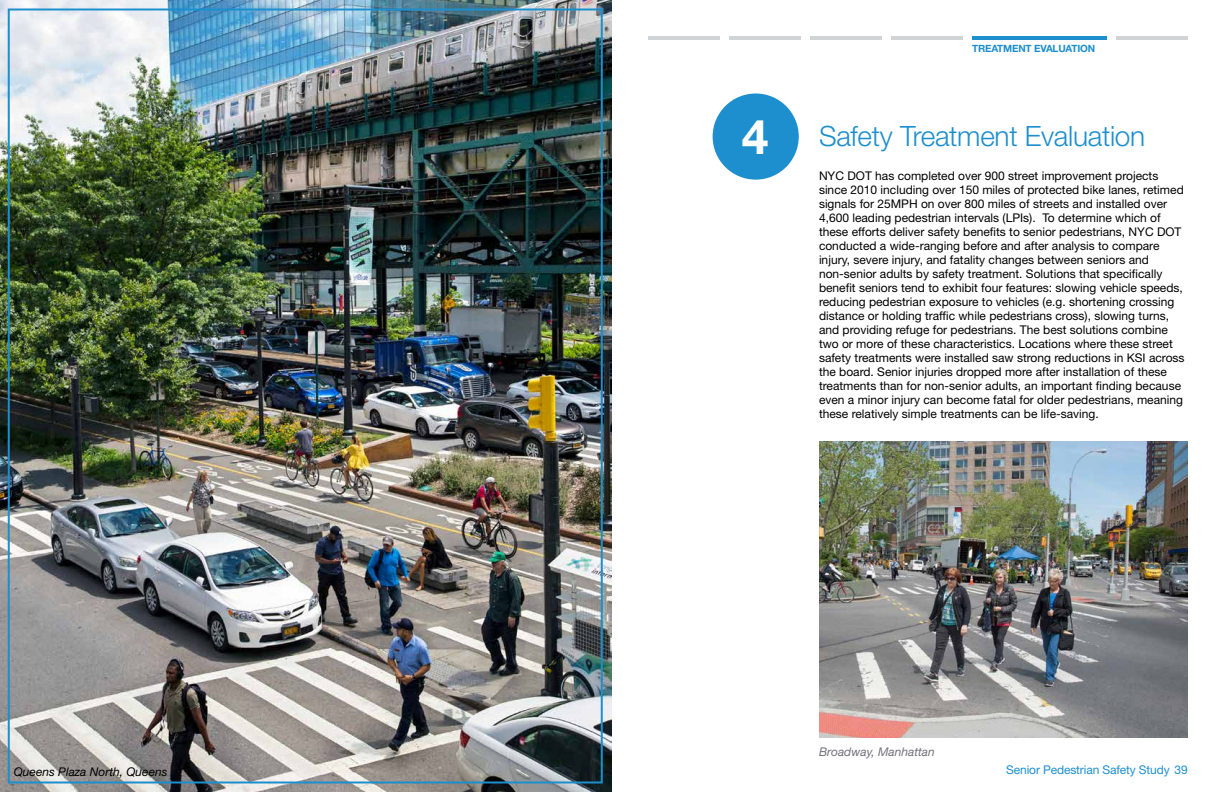
<style>
.page{position:relative;width:1224px;height:792px;background:#fff}
.page>*{position:absolute;margin:0;border:0;box-sizing:border-box;transform-origin:0 0}
.t1{font:700 48px "Helvetica Neue LT Std";color:#fff}
.t2{font:300 28px "Helvetica Neue LT Std";letter-spacing:-.01em;color:#1d8fce}
.Body_Text_-_Helvetic{font:12px/14px "Helvetica Neue LT Std";color:#000}
.t3{font:12px "Helvetica Neue LT Std";letter-spacing:-.01em;color:#1d8fce}
.t4{font:italic 12px "Helvetica Neue LT Std";color:#000}
.t5{font:italic 12px "Helvetica Neue LT Std";color:#72727a}
.t6{font:700 10px "Helvetica Neue LT Std";letter-spacing:-.02em;color:#1d8fce}
</style>
<div class="page">
<hr style="left:972px;top:36px;width:135px;height:4px;background:#1d8fce">
<hr style="left:1116px;top:36px;width:72px;height:4px;background:#d1d3d4">
<hr style="left:891px;top:36px;width:72px;height:4px;background:#d1d3d4">
<hr style="left:810px;top:36px;width:72px;height:4px;background:#d1d3d4">
<hr style="left:729px;top:36px;width:72px;height:4px;background:#d1d3d4">
<hr style="left:648px;top:36px;width:72px;height:4px;background:#d1d3d4">
<div style="left:713px;top:94px;width:86px;height:86px;background:#1d8fce;border-radius:50%"></div>
<img style="left:819px;top:441px;width:369px;height:297px">
<img style="left:0;top:0;width:612px;height:792px">
<p class="t4" style="left:14px;top:764px;width:155px">Queens Plaza North, Queens</p>
<p class="t6" style="left:972px;top:42px;width:124px">TREATMENT EVALUATION</p>
<p class="t1" style="left:742px;top:107px;width:28px">4</p>
<p class="t2" style="left:819px;top:119px;width:328px">Safety Treatment Evaluation</p>
<p class="Body_Text_-_Helvetic" style="left:819px;top:168px;width:367px">NYC DOT has completed over 900 street improvement projects since 2010 including over 150 miles of protected bike lanes, retimed signals for 25MPH on over 800 miles of streets and installed over 4,600 leading pedestrian intervals (LPIs). To determine which of these efforts deliver safety benefits to senior pedestrians, NYC DOT conducted a wide-ranging before and after analysis to compare injury, severe injury, and fatality changes between seniors and non-senior adults by safety treatment. Solutions that specifically benefit seniors tend to exhibit four features: slowing vehicle speeds, reducing pedestrian exposure to vehicles (e.g. shortening crossing distance or holding traffic while pedestrians cross), slowing turns, and providing refuge for pedestrians. The best solutions combine two or more of these characteristics. Locations where these street safety treatments were installed saw strong reductions in KSI across the board. Senior injuries dropped more after installation of these treatments than for non-senior adults, an important finding because even a minor injury can become fatal for older pedestrians, meaning these relatively simple treatments can be life-saving.</p>
<p class="t5" style="left:819px;top:744px;width:117px">Broadway, Manhattan</p>
<p class="t3" style="left:1006px;top:762px;width:183px">Senior Pedestrian Safety Study 39</p>
</div>
